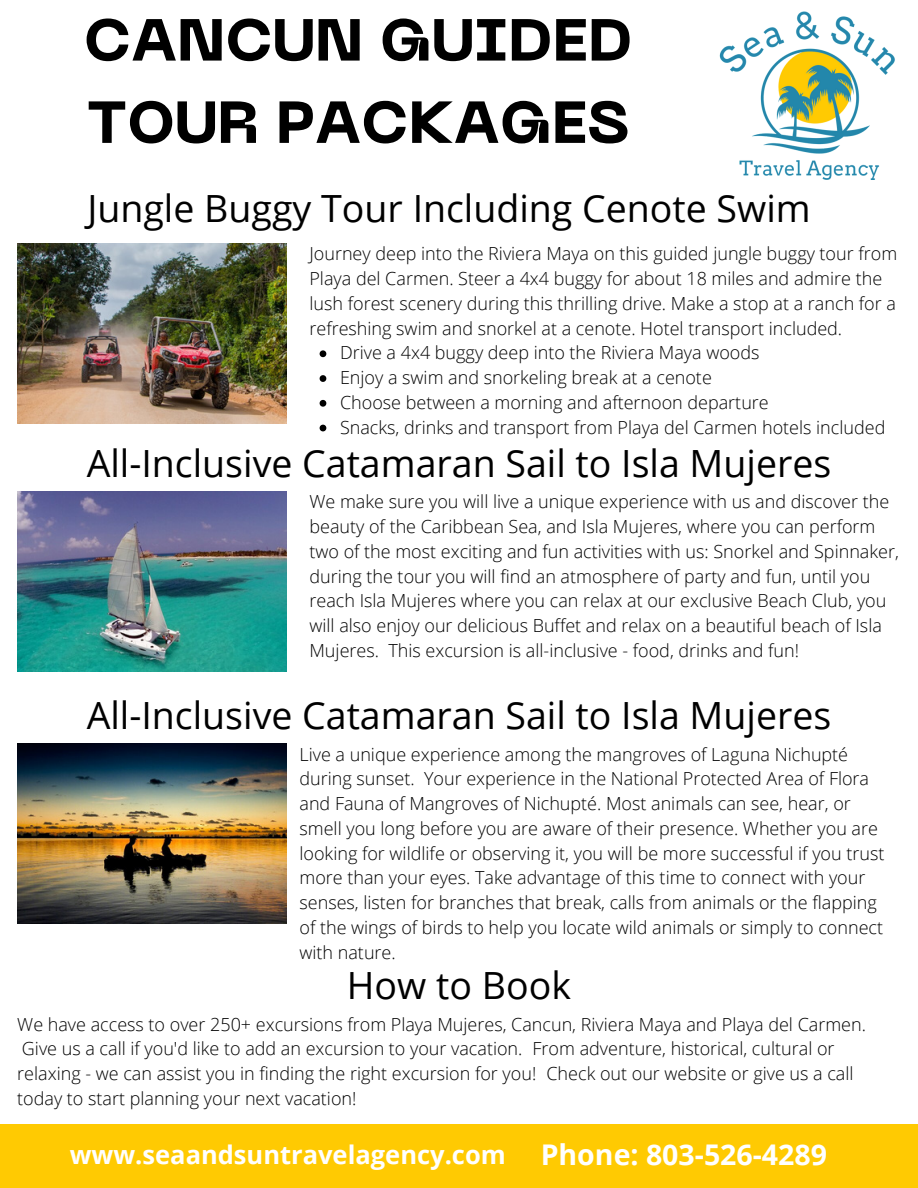
<style>
.page{position:relative;width:918px;height:1188px;background:#fff}
.page>*{position:absolute;margin:0;border:0;box-sizing:border-box;transform-origin:0 0}
.t1{font:800 58.8px/82.3px "PP Neue Machina";color:#000}
.t2{font:37.5px "Open Sans";color:#000}
.t3{font:700 25.5px "Open Sans";color:#fff}
.t4{font:300 18px/24.8px "Open Sans";color:#000}
.s1{font-size:28.5px}
</style>
<div class="page">
<div style="left:0;top:1124px;width:918px;height:63px;background:#ffca02"></div>
<img style="left:719px;top:12px;width:176px;height:167px">
<img style="left:17px;top:243px;width:269px;height:180px">
<img style="left:17px;top:491px;width:269px;height:180px">
<img style="left:17px;top:743px;width:269px;height:180px">
<svg style="left:320px;top:350px;width:6px;height:7px"></svg>
<svg style="left:320px;top:375px;width:6px;height:7px"></svg>
<svg style="left:320px;top:400px;width:6px;height:7px"></svg>
<svg style="left:320px;top:425px;width:6px;height:6px"></svg>
<h1 class="t1" style="left:84px;top:5px;width:550px">CANCUN GUIDED<br>TOUR PACKAGES</h1>
<h2 class="t2" style="left:87px;top:182px;width:725px">Jungle Buggy Tour Including Cenote Swim</h2>
<p class="t4" style="left:309px;top:241px;width:589px">Journey deep into the Riviera Maya on this guided jungle buggy tour from Playa del Carmen. Steer a 4x4 buggy for about 18 miles and admire the lush forest scenery during this thrilling drive. Make a stop at a ranch for a refreshing swim and snorkel at a cenote. Hotel transport included.</p>
<p class="t4" style="left:340px;top:340px;width:547px">Drive a 4x4 buggy deep into the Riviera Maya woods<br>Enjoy a swim and snorkeling break at a cenote<br>Choose between a morning and afternoon departure<br>Snacks, drinks and transport from Playa del Carmen hotels included</p>
<h2 class="t2" style="left:87px;top:437px;width:746px">All-Inclusive Catamaran Sail to Isla Mujeres</h2>
<p class="t4" style="left:309px;top:489px;width:591px">We make sure you will live a unique experience with us and discover the beauty of the Caribbean Sea, and Isla Mujeres, where you can perform two of the most exciting and fun activities with us: Snorkel and Spinnaker, during the tour you will find an atmosphere of party and fun, until you reach Isla Mujeres where you can relax at our exclusive Beach Club, you will also enjoy our delicious Buffet and relax on a beautiful beach of Isla Mujeres. This excursion is all-inclusive - food, drinks and fun!</p>
<h2 class="t2" style="left:87px;top:689px;width:746px">All-Inclusive Catamaran Sail to Isla Mujeres</h2>
<p class="t4" style="left:300px;top:741px;width:586px">Live a unique experience among the mangroves of Laguna Nichupté during sunset. Your experience in the National Protected Area of Flora and Fauna of Mangroves of Nichupté. Most animals can see, hear, or smell you long before you are aware of their presence. Whether you are looking for wildlife or observing it, you will be more successful if you trust more than your eyes. Take advantage of this time to connect with your senses, listen for branches that break, calls from animals or the flapping of the wings of birds to help you locate wild animals or simply to connect with nature.</p>
<h2 class="t2" style="left:347px;top:959px;width:226px">How to Book</h2>
<p class="t4" style="left:17px;top:1011px;width:850px">We have access to over 250+ excursions from Playa Mujeres, Cancun, Riviera Maya and Playa del Carmen.<br>Give us a call if you'd like to add an excursion to your vacation. From adventure, historical, cultural or relaxing - we can assist you in finding the right excursion for you! Check out our website or give us a call today to start planning your next vacation!</p>
<h3 class="t3" style="left:70px;top:1136px;width:759px">www.seaandsuntravelagency.com <span class="s1">Phone: 803-526-4289</span></h3>
</div>
